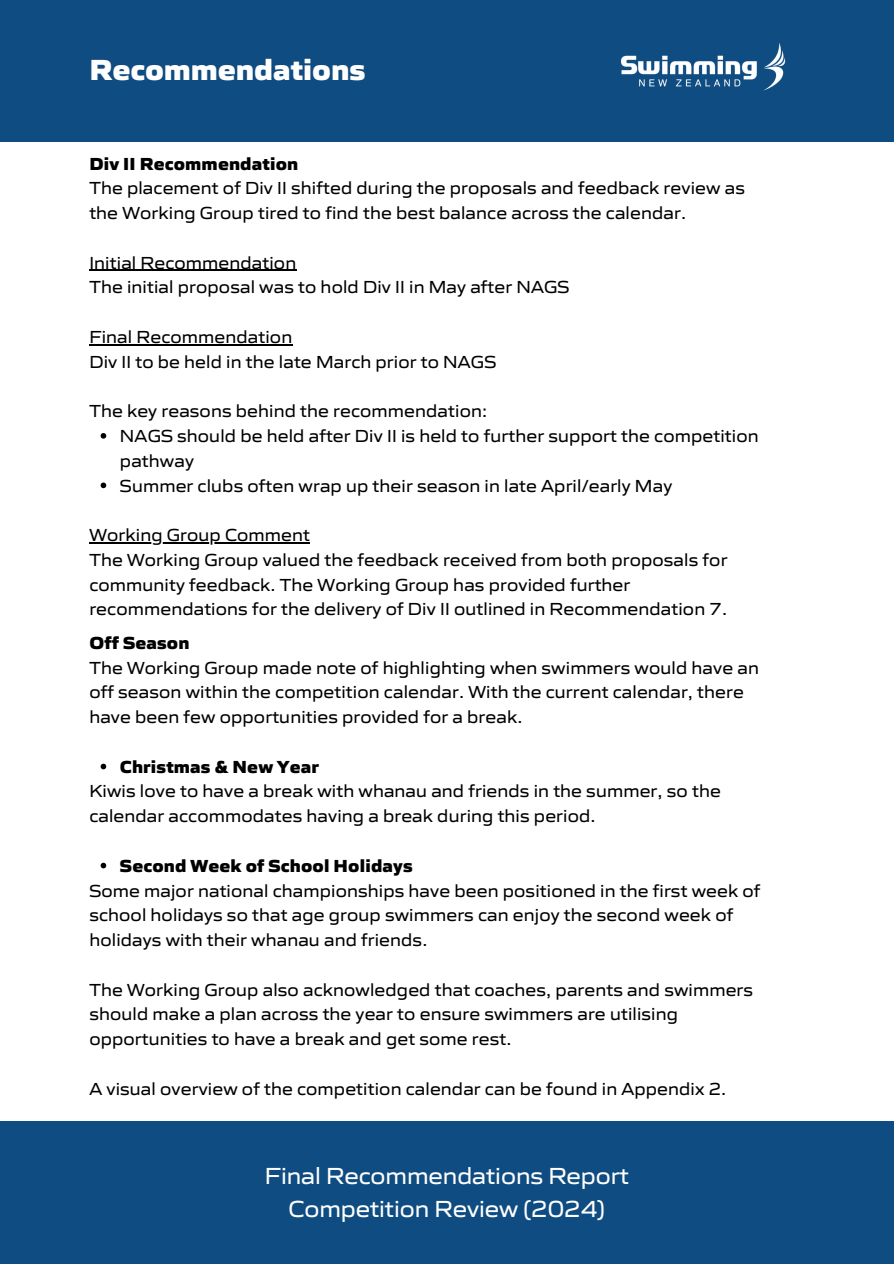
<style>
.page{position:relative;width:894px;height:1264px;background:#fff}
.page>*{position:absolute;margin:0;border:0;box-sizing:border-box;transform-origin:0 0}
.t1{font:800 30px "Gomme Sans";color:#fff}
.t2{font:24px/32.7px "Gomme Sans";color:#fff;text-align:center}
.t3{font:18px/24.8px "Gomme Sans";letter-spacing:.01em;color:#000}
.t4{font:800 18px "Gomme Sans";letter-spacing:.01em;color:#000}
</style>
<div class="page">
<div style="left:0;top:0;width:893px;height:141px;background:#0f4c81"></div>
<img style="left:620px;top:43px;width:166px;height:48px">
<svg style="left:101px;top:763px;width:5px;height:6px"></svg>
<svg style="left:101px;top:862px;width:5px;height:6px"></svg>
<div style="left:0;top:1120px;width:893px;height:143px;background:#0f4c81"></div>
<hr style="left:89px;top:270px;width:207px;height:1px;background:#000">
<hr style="left:89px;top:344px;width:203px;height:1px;background:#000">
<svg style="left:101px;top:433px;width:5px;height:5px"></svg>
<svg style="left:101px;top:482px;width:5px;height:6px"></svg>
<hr style="left:89px;top:542px;width:221px;height:1px;background:#000">
<p class="t1" style="left:89px;top:50px;width:277px">Recommendations</p>
<p class="t4" style="left:89px;top:152px;width:210px">Div II Recommendation</p>
<p class="t3" style="left:89px;top:176px;width:656px">The placement of Div II shifted during the proposals and feedback review as the Working Group tired to find the best balance across the calendar.</p>
<p class="t3" style="left:89px;top:250px;width:208px">Initial Recommendation</p>
<p class="t3" style="left:89px;top:275px;width:481px">The initial proposal was to hold Div II in May after NAGS</p>
<p class="t3" style="left:89px;top:324px;width:204px">Final Recommendation</p>
<p class="t3" style="left:89px;top:349px;width:408px">Div II to be held in the late March prior to NAGS</p>
<p class="t3" style="left:89px;top:398px;width:399px">The key reasons behind the recommendation:</p>
<p class="t3" style="left:120px;top:423px;width:640px">NAGS should be held after Div II is held to further support the competition pathway</p>
<p class="t3" style="left:120px;top:473px;width:553px">Summer clubs often wrap up their season in late April/early May</p>
<p class="t3" style="left:89px;top:522px;width:222px">Working Group Comment</p>
<h2 class="t3" style="left:89px;top:547px;width:639px">The Working Group valued the feedback received from both proposals for community feedback. The Working Group has provided further recommendations for the delivery of Div II outlined in Recommendation 7.</h2>
<h1 class="t4" style="left:89px;top:631px;width:102px">Off Season</h1>
<p class="t3" style="left:89px;top:655px;width:670px">The Working Group made note of highlighting when swimmers would have an off season within the competition calendar. With the current calendar, there have been few opportunities provided for a break.</p>
<p class="t4" style="left:120px;top:755px;width:200px">Christmas &amp; New Year</p>
<p class="t3" style="left:89px;top:778px;width:632px">Kiwis love to have a break with whanau and friends in the summer, so the calendar accommodates having a break during this period.</p>
<p class="t4" style="left:120px;top:854px;width:294px">Second Week of School Holidays</p>
<p class="t3" style="left:89px;top:877px;width:672px">Some major national championships have been positioned in the first week of school holidays so that age group swimmers can enjoy the second week of holidays with their whanau and friends.</p>
<p class="t3" style="left:89px;top:976px;width:665px">The Working Group also acknowledged that coaches, parents and swimmers should make a plan across the year to ensure swimmers are utilising opportunities to have a break and get some rest.</p>
<p class="t3" style="left:89px;top:1075px;width:638px">A visual overview of the competition calendar can be found in Appendix 2.</p>
<p class="t2" style="left:264px;top:1159px;width:365px">Final Recommendations Report<br>Competition Review (2024)</p>
</div>
